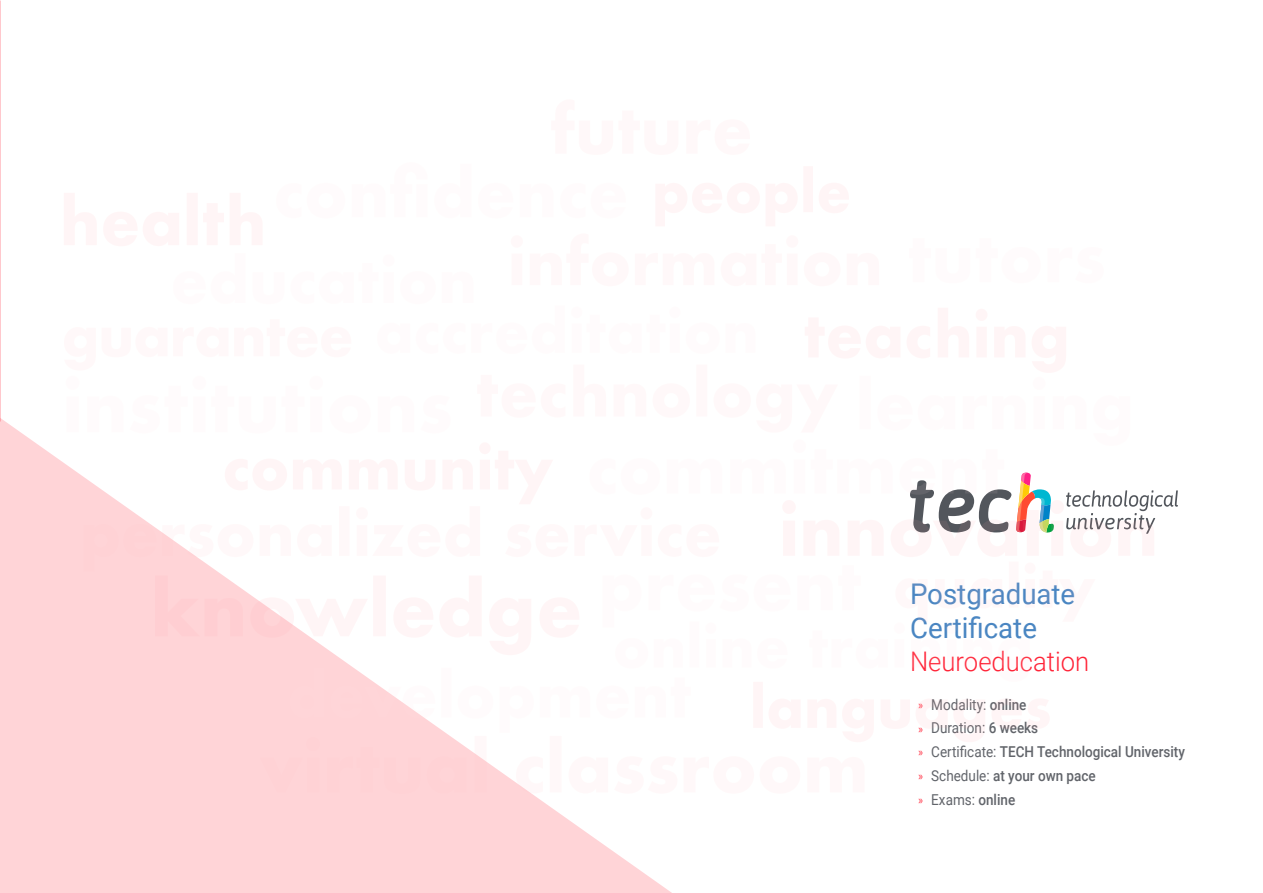
<style>
.page{position:relative;width:1263px;height:893px;background:#fff}
.page>*{position:absolute;margin:0;border:0;box-sizing:border-box;transform-origin:0 0}
.t1{font:28.5px/34.2px "Roboto";color:#4a86c2}
.t2{font:300 27px "Roboto";color:#ff2438;scale:.95 1}
.t3{font:500 15px/23.7px "Roboto";color:#61646a;scale:.9 1}
.s1{font-family:"Myriad Pro";font-weight:400;font-size:12px;color:#ff2438}
.s2{font-weight:400}
</style>
<div class="page">
<svg style="left:0;top:418px;width:672px;height:475px;background:#ffd7da"></svg>
<svg style="left:64px;top:418px;width:1114px;height:376px"></svg>
<h1 class="t1" style="left:910px;top:576px;width:167px">Postgraduate<br>Certificate</h1>
<h2 class="t2" style="left:910px;top:643px;width:190px">Neuroeducation</h2>
<p class="t3" style="left:918px;top:692px;width:297px"><span class="s1">»</span> <span class="s2">Modality:</span> online<br><span class="s1">»</span> <span class="s2">Duration:</span> 6 weeks<br><span class="s1">»</span> <span class="s2">Certificate:</span> TECH Technological University <span class="s1">»</span> <span class="s2">Schedule:</span> at your own pace<br><span class="s1">»</span> <span class="s2">Exams:</span> online</p>
</div>
